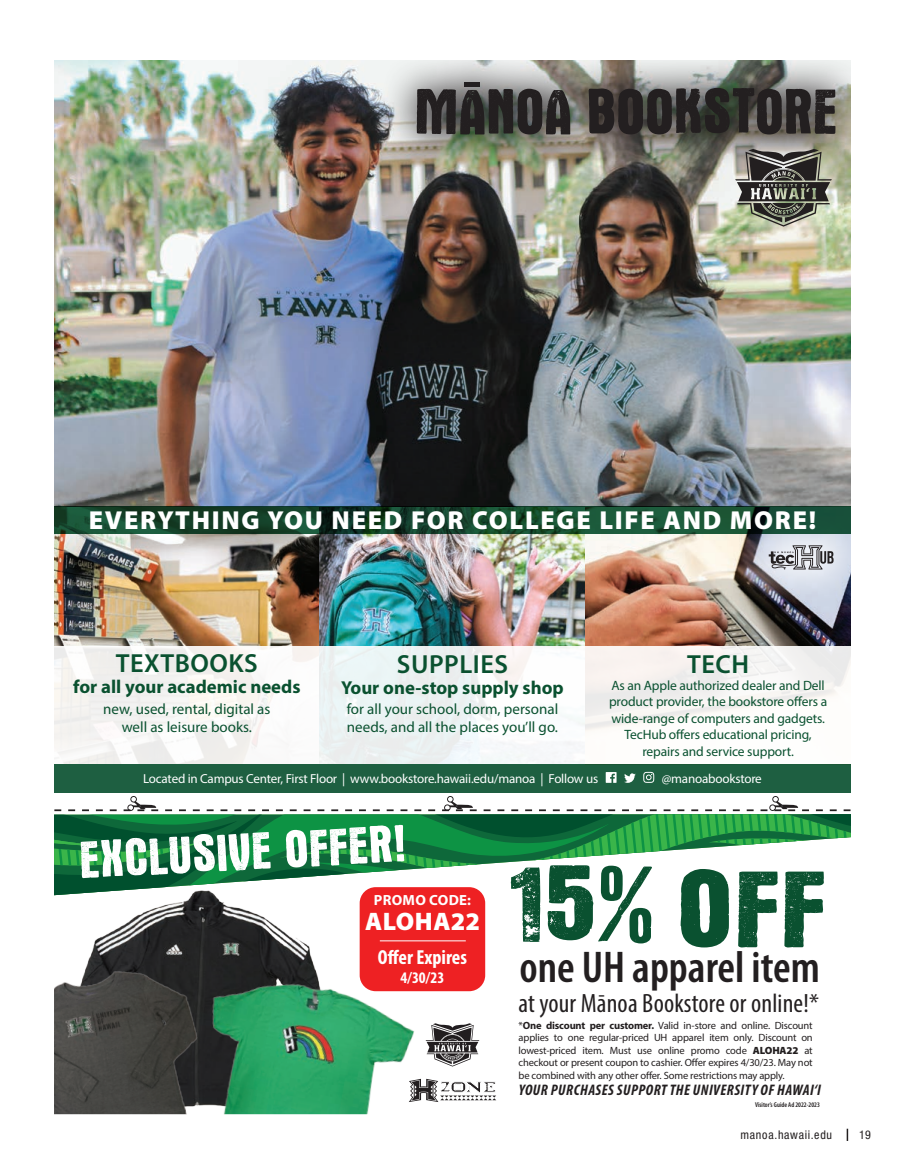
<style>
.page{position:relative;width:905px;height:1175px;background:#fff}
.page>*{position:absolute;margin:0;border:0;box-sizing:border-box;transform-origin:0 0}
.t1{font:113.85px "Victor";color:#0a5130;scale:1.13 1}
.t2{font:66.3px "Victor";color:#231f20}
.t3{font:54.6px "Victor";color:#fff}
.t4{font:600 condensed 44.7px "Myriad Pro";color:#231f20}
.t5{font:condensed 26.55px "Myriad Pro";letter-spacing:.005em;color:#231f20}
.t6{font:600 26.25px "Myriad Pro";letter-spacing:.02em;color:#0a5130}
.t7{font:900 26.1px "Myriad Pro";letter-spacing:.065em;color:#fff}
.t8{font:900 25.35px "Myriad Pro";letter-spacing:.015em;color:#fff}
.t9{font:700 condensed 20.4px "Myriad Pro";color:#fff}
.t10{font:700 18.75px "Myriad Pro";color:#0a5130}
.t11{font:700 condensed 16.2px "Myriad Pro";color:#fff}
.t12{font:italic 700 condensed 15.3px "Myriad Pro";letter-spacing:.03em;color:#231f20}
.t13{font:15px/18px "Myriad Pro";color:#0a5130;text-align:center}
.t14{font:700 14.7px "Myriad Pro";letter-spacing:.02em;color:#fff}
.t15{font:13.5px/16.5px "Myriad Pro";letter-spacing:-.01em;color:#0a5130;text-align:center}
.t16{font:13.05px "Myriad Pro";letter-spacing:-.015em;color:#fff}
.t17{font:condensed 12px "Helvetica Neue LT Std";letter-spacing:.055em;color:#231f20}
.t18{font:10.5px/12.6px "Myriad Pro";letter-spacing:-.015em;color:#231f20;text-align:justify}
.t19{font:600 condensed 6.9px "Myriad Pro";color:#231f20}
.s1{font-weight:700}
.s2{font-weight:900}
</style>
<div class="page">
<svg style="left:846px;top:1128px;width:2px;height:12px"></svg>
<img style="left:54px;top:61px;width:796px;height:586px">
<svg style="left:54px;top:796px;width:796px;height:99px"></svg>
<div style="left:54px;top:647px;width:796px;height:117px;background:linear-gradient(to right,#f2f3f2,#f8f8f7)"></div>
<div style="left:731px;top:507px;width:119px;height:100px;background:#fff;opacity:.75"></div>
<svg style="left:768px;top:545px;width:65px;height:24px;background:#a2a3a8"></svg>
<svg style="left:54px;top:506px;width:796px;height:28px;background:#15462d"></svg>
<div style="left:54px;top:764px;width:796px;height:29px;background:#1e5f41"></div>
<div style="left:381px;top:61px;width:469px;height:110px;background:#231f20;opacity:.75"></div>
<hr style="left:464px;top:82px;width:16px;height:4px;background:#231f20">
<div style="left:738px;top:152px;width:111px;height:92px;background:#fff;opacity:.34"></div>
<img style="left:68px;top:883px;width:265px;height:98px">
<img style="left:54px;top:940px;width:207px;height:174px">
<img style="left:194px;top:981px;width:258px;height:133px">
<svg style="left:409px;top:1078px;width:87px;height:24px"></svg>
<svg style="left:425px;top:1023px;width:54px;height:43px"></svg>
<div style="left:359px;top:887px;width:126px;height:104px;background:#ee2123;border-radius:16px"></div>
<hr style="left:380px;top:940px;width:86px;height:1px;background:#fff">
<svg style="left:735px;top:149px;width:96px;height:78px;background:#76776c"></svg>
<svg style="left:605px;top:772px;width:11px;height:11px"></svg>
<svg style="left:624px;top:773px;width:11px;height:10px"></svg>
<svg style="left:643px;top:772px;width:11px;height:11px"></svg>
<h2 class="t2" style="left:415px;top:78px;width:424px">MANOA BOOKSTORE</h2>
<p class="t7" style="left:89px;top:503px;width:729px">EVERYTHING YOU NEED FOR COLLEGE LIFE AND MORE!</p>
<p class="t6" style="left:116px;top:647px;width:144px">TEXTBOOKS</p>
<p class="t10" style="left:73px;top:674px;width:229px">for all your academic needs</p>
<p class="t13" style="left:103px;top:699px;width:169px">new, used, rental, digital as well as leisure books.</p>
<p class="t6" style="left:397px;top:647px;width:113px">SUPPLIES</p>
<p class="t10" style="left:341px;top:675px;width:224px">Your one-stop supply shop</p>
<p class="t13" style="left:347px;top:700px;width:213px;text-align:left">for all your school, dorm, personal needs, and all the places you’ll go.</p>
<p class="t6" style="left:687px;top:647px;width:63px">TECH</p>
<p class="t15" style="left:609px;top:676px;width:219px">As an Apple authorized dealer and Dell product provider, the bookstore offers a wide-range of computers and gadgets.<br>TecHub offers educational pricing, repairs and service support.</p>
<p class="t16" style="left:143px;top:770px;width:456px">Located in Campus Center, First Floor | www.bookstore.hawaii.edu/manoa | Follow us</p>
<p class="t16" style="left:661px;top:770px;width:102px">@manoabookstore</p>
<p class="t3" style="left:78px;top:832px;width:328px;rotate:-3deg">EXCLUSIVE OFFER!</p>
<p class="t14" style="left:374px;top:890px;width:99px">PROMO CODE:</p>
<p class="t8" style="left:365px;top:904px;width:116px">ALOHA22</p>
<p class="t9" style="left:378px;top:944px;width:91px">Offer Expires</p>
<p class="t11" style="left:400px;top:967px;width:45px">4/30/23</p>
<p class="t1" style="left:511px;top:846px;width:128px">15%</p>
<p class="t4" style="left:519px;top:939px;width:302px">one UH apparel item</p>
<p class="t1" style="left:677px;top:851px;width:133px">OFF</p>
<p class="t5" style="left:518px;top:986px;width:302px">at your Mānoa Bookstore or online!*</p>
<p class="t18" style="left:518px;top:1018px;width:295px">*<span class="s1">One discount per customer.</span> Valid in-store and online. Discount applies to one regular-priced UH apparel item only. Discount on lowest-priced item. Must use online promo code <span class="s2">ALOHA22</span> at checkout or present coupon to cashier. Offer expires 4/30/23. May not be combined with any other offer. Some restrictions may apply.</p>
<p class="t12" style="left:518px;top:1080px;width:304px">YOUR PURCHASES SUPPORT THE UNIVERSITY OF HAWAI‘I</p>
<p class="t19" style="left:755px;top:1100px;width:66px">Visitor’s Guide Ad 2022-2023</p>
<p class="t17" style="left:740px;top:1128px;width:93px">manoa.hawaii.edu</p>
<p class="t17" style="left:859px;top:1128px;width:13px">19</p>
</div>
